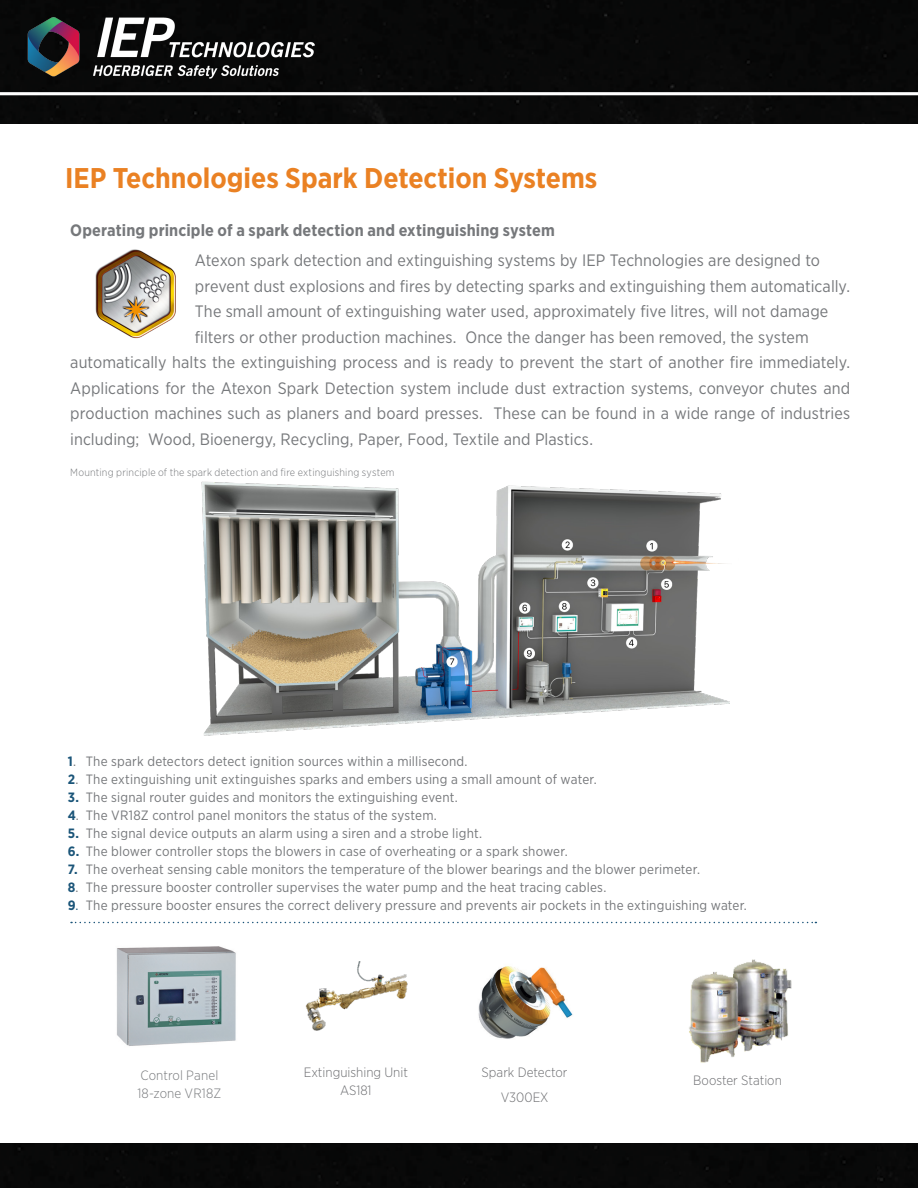
<style>
.page{position:relative;width:918px;height:1188px;background:#fff}
.page>*{position:absolute;margin:0;border:0;box-sizing:border-box;transform-origin:0 0}
.Headers{font:700 28.5px "Gotham Narrow";color:#ea8123}
.Paragraph_Style_1{font:16.5px/25.5px "Gotham Narrow";letter-spacing:.005em;color:#76787b}
.Otsikko_1{font:700 16.5px "Gotham Narrow";letter-spacing:.005em;color:#76787b}
.Leipäteksti_1{font:13.5px "Gotham Narrow";letter-spacing:.015em;color:#76787b}
.Body{font:300 13.5px/18px "Gotham Narrow";color:#6c6d70;text-align:center}
.Otsikko_3{font:300 13.5px "Gotham Narrow";letter-spacing:.01em;color:#76787b}
.Otsikko_2{font:300 10.5px "Gotham Narrow";letter-spacing:.015em;color:#76787b}
.s1{font-weight:700;color:#1b5579}
.s2{color:#1b5579}
</style>
<div class="page">
<div style="left:0;top:0;width:918px;height:123px;background:#080909"></div>
<hr style="left:0;top:92px;width:918px;height:3px;background:#fff">
<div style="left:876px;top:1144px;width:42px;height:44px;background:#090909"></div>
<div style="left:0;top:1143px;width:876px;height:45px;background:#080909"></div>
<img style="left:22px;top:14px;width:292px;height:65px">
<img style="left:305px;top:962px;width:103px;height:69px">
<img style="left:478px;top:966px;width:95px;height:73px">
<svg style="left:71px;top:922px;width:745px;height:1px"></svg>
<img style="left:117px;top:946px;width:119px;height:100px">
<img style="left:95px;top:249px;width:81px;height:90px">
<img style="left:201px;top:481px;width:529px;height:255px">
<img style="left:689px;top:959px;width:103px;height:104px">
<p class="Headers" style="left:65px;top:160px;width:534px">IEP Technologies Spark Detection Systems</p>
<p class="Otsikko_1" style="left:70px;top:220px;width:486px">Operating principle of a spark detection and extinguishing system</p>
<p class="Paragraph_Style_1" style="left:195px;top:247px;width:627px">Atexon spark detection and extinguishing systems by IEP Technologies are designed to</p>
<p class="Paragraph_Style_1" style="left:195px;top:273px;width:657px">prevent dust explosions and fires by detecting sparks and extinguishing them automatically.<br>The small amount of extinguishing water used, approximately five litres, will not damage</p>
<p class="Paragraph_Style_1" style="left:195px;top:324px;width:615px">filters or other production machines. Once the danger has been removed, the system</p>
<p class="Paragraph_Style_1" style="left:70px;top:349px;width:781px;text-align:justify">automatically halts the extinguishing process and is ready to prevent the start of another fire immediately.<br>Applications for the Atexon Spark Detection system include dust extraction systems, conveyor chutes and production machines such as planers and board presses. These can be found in a wide range of industries including; Wood, Bioenergy, Recycling, Paper, Food, Textile and Plastics.</p>
<p class="Otsikko_2" style="left:70px;top:466px;width:326px">Mounting principle of the spark detection and fire extinguishing system</p>
<p class="Leipäteksti_1" style="left:68px;top:753px;width:401px"><span class="s1">1</span>. The spark detectors detect ignition sources within a millisecond.</p>
<p class="Leipäteksti_1" style="left:68px;top:771px;width:531px"><span class="s1">2</span>. The extinguishing unit extinguishes sparks and embers using a small amount of water.</p>
<p class="Leipäteksti_1" style="left:68px;top:789px;width:392px"><span class="s1">3.</span> The signal router guides and monitors the extinguishing event.</p>
<p class="Leipäteksti_1" style="left:68px;top:807px;width:371px"><span class="s1">4</span>. The VR18Z control panel monitors the status of the system.</p>
<p class="Leipäteksti_1" style="left:68px;top:825px;width:416px"><span class="s1">5.</span> The signal device outputs an alarm using a siren and a strobe light.</p>
<p class="Leipäteksti_1" style="left:68px;top:843px;width:501px"><span class="s1">6.</span> The blower controller stops the blowers in case of overheating or a spark shower.</p>
<p class="Leipäteksti_1" style="left:68px;top:861px;width:634px"><span class="s1">7.</span> The overheat sensing cable monitors the temperature of the blower bearings and the blower perimeter.</p>
<p class="Leipäteksti_1" style="left:68px;top:879px;width:540px"><span class="s1">8</span>. The pressure booster controller supervises the water pump and the heat tracing cables.</p>
<p class="Leipäteksti_1" style="left:68px;top:897px;width:681px"><span class="s1">9</span><span class="s2">.</span> The pressure booster ensures the correct delivery pressure and prevents air pockets in the extinguishing water.</p>
<p class="Otsikko_3" style="left:140px;top:1067px;width:79px">Control Panel</p>
<p class="Otsikko_3" style="left:137px;top:1085px;width:86px">18-zone VR18Z</p>
<p class="Body" style="left:304px;top:1063px;width:106px">Extinguishing Unit<br>AS181</p>
<p class="Body" style="left:482px;top:1063px;width:87px">Spark Detector</p>
<p class="Body" style="left:501px;top:1088px;width:49px">V300EX</p>
<p class="Body" style="left:693px;top:1071px;width:90px">Booster Station</p>
</div>
